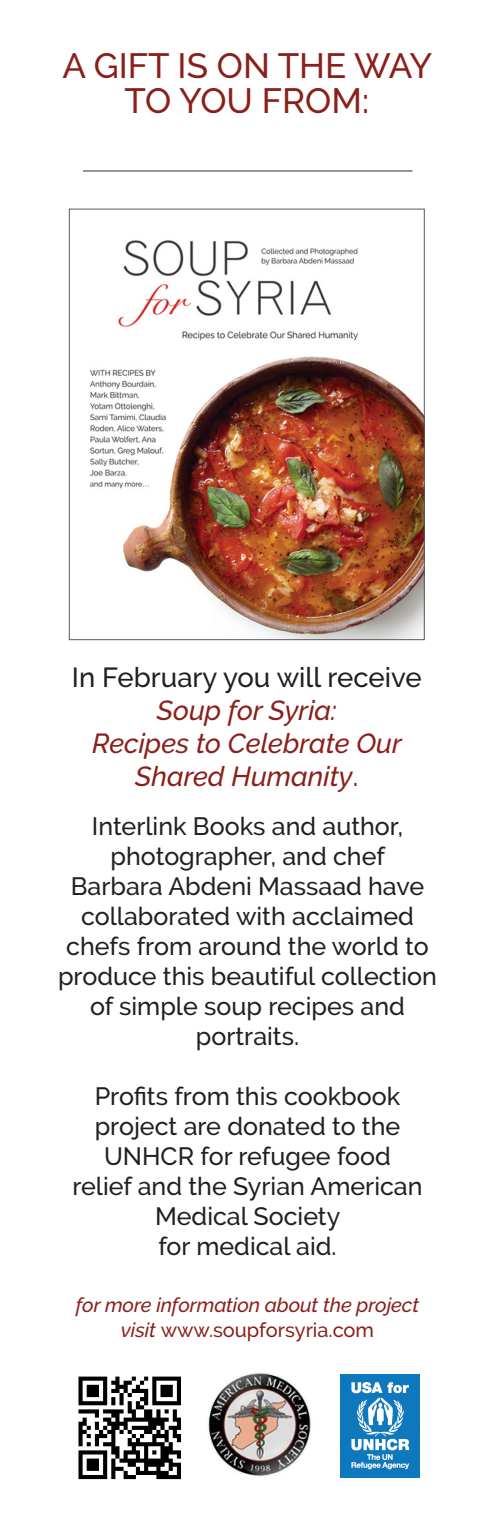
<style>
.page{position:relative;width:495px;height:1530px;background:#fff}
.page>*{position:absolute;margin:0;border:0;box-sizing:border-box;transform-origin:0 0}
.t1{font:500 35px/35px "Raleway";color:#8a201b;text-align:center}
.t2{font:italic 500 27.5px/33px "Raleway";color:#8a201b;text-align:center}
.t3{font:500 27.5px "Raleway";color:#231f20}
.t4{font:500 25px/30px "Raleway";color:#231f20;text-align:center}
.t5{font:italic 500 20px/25px "Raleway";letter-spacing:-.005em;color:#8a201b;text-align:center}
.s1{font-style:normal}
</style>
<div class="page">
<img style="left:90px;top:240px;width:333px;height:398px">
<div style="left:69px;top:209px;width:356px;height:431px;border:1px solid #57585a"></div>
<img style="left:340px;top:1374px;width:80px;height:104px">
<img style="left:208px;top:1373px;width:103px;height:103px">
<svg style="left:78px;top:1377px;width:103px;height:102px"></svg>
<hr style="left:83px;top:170px;width:329px;height:2px;background:#57585a">
<h1 class="t1" style="left:62px;top:48px;width:372px">A gift is on the way to you from:</h1>
<p class="t3" style="left:72px;top:661px;width:351px">I n February you will receive</p>
<p class="t2" style="left:92px;top:694px;width:311px">Soup for Syria:<br>Recipes to Celebrate Our<br>Shared Humanity<span class="s1">.</span></p>
<p class="t4" style="left:58px;top:811px;width:380px">I nterlink Books and author, photographer, and chef<br>Barbara Abdeni M assaad have collaborated with acclaimed chefs from around the world to produce this beautiful collection of simple soup recipes and portraits.</p>
<p class="t4" style="left:95px;top:1081px;width:307px">Profits from this cookbook</p>
<p class="t4" style="left:95px;top:1111px;width:307px">project are donated to the</p>
<p class="t4" style="left:104px;top:1141px;width:19px">UNH</p>
<p class="t4" style="left:161px;top:1141px;width:232px">CR for refugee food</p>
<p class="t4" style="left:72px;top:1171px;width:352px">relief and the Syrian American</p>
<p class="t4" style="left:155px;top:1201px;width:187px">Medical Society</p>
<p class="t4" style="left:158px;top:1231px;width:180px">for medical aid.</p>
<p class="t5" style="left:76px;top:1293px;width:345px">for more information about the project visit <span class="s1">www.soupforsyria.com</span></p>
</div>
